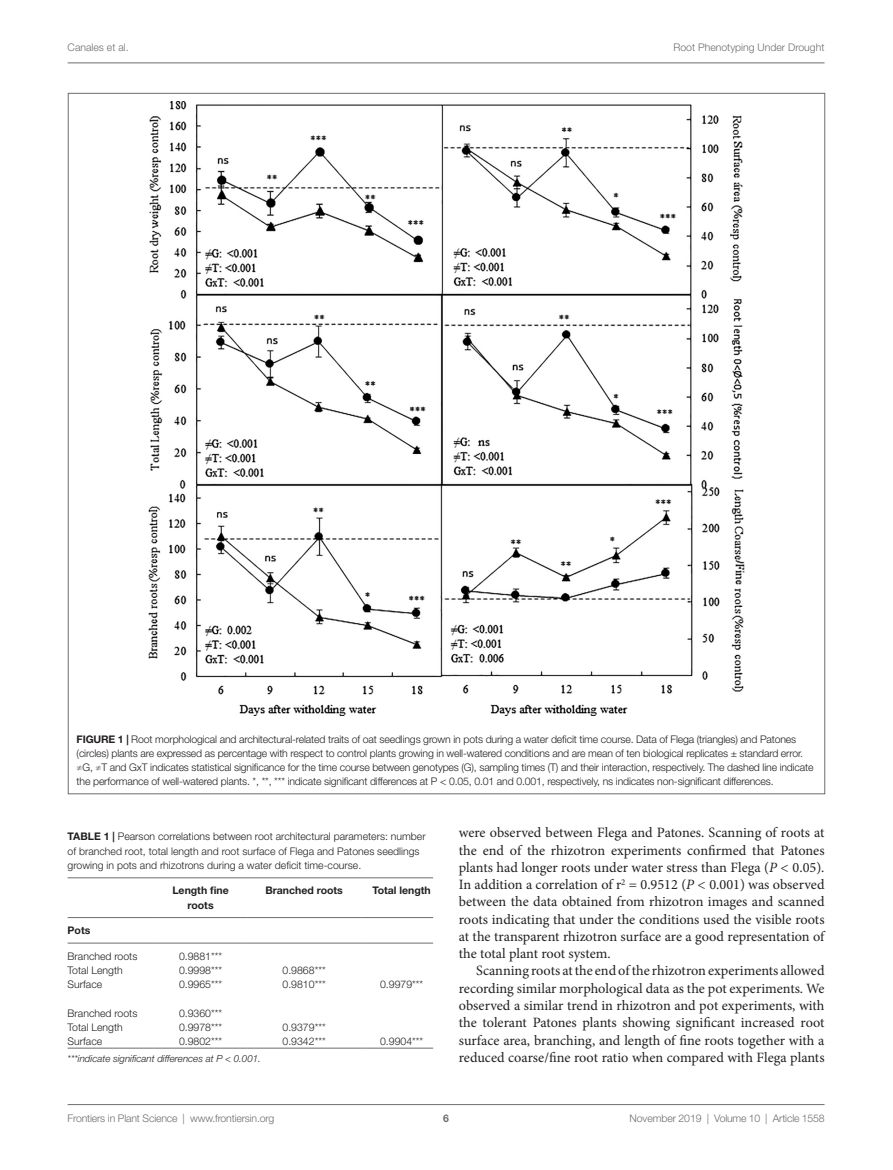
<style>
.page{position:relative;width:893px;height:1170px;background:#fff}
.page>*{position:absolute;margin:0;border:0;box-sizing:border-box;transform-origin:0 0}
.T{font:14.25px/17.2px "Minion Pro MTC";color:#231f20;text-align:justify}
.FC{font:300 10.5px/14.2px "Helvetica Neue LT Std";letter-spacing:-.015em;color:#231f20}
.TT{font:300 10.5px/14.2px "Helvetica Neue LT Std";color:#231f20}
.TB{font:300 10.5px "Helvetica Neue LT Std";color:#231f20}
.t1{font:300 10.5px "Helvetica Neue LT Std";letter-spacing:-.015em;color:#6c6d70}
.TCH{font:700 10.5px/14.2px "Helvetica Neue LT Std";color:#231f20;text-align:center}
.t2{font:700 10.5px "Helvetica Neue LT Std";color:#6c6d70}
.TFN{font:italic 300 9.75px "Helvetica Neue LT Std";color:#231f20}
.s1{font-weight:700}
.s2{font-style:italic}
</style>
<div class="page">
<hr style="left:68px;top:63px;width:756px;height:1px;background:#6c6d70">
<hr style="left:68px;top:1104px;width:756px;height:1px;background:#6c6d70">
<img style="left:149px;top:102px;width:595px;height:613px">
<hr style="left:68px;top:877px;width:86px;height:1px;background:#6c6d70">
<hr style="left:154px;top:877px;width:93px;height:1px;background:#6c6d70">
<hr style="left:247px;top:877px;width:114px;height:1px;background:#6c6d70">
<hr style="left:361px;top:877px;width:72px;height:1px;background:#6c6d70">
<hr style="left:68px;top:917px;width:86px;height:1px;background:#6c6d70">
<hr style="left:154px;top:917px;width:93px;height:1px;background:#6c6d70">
<hr style="left:247px;top:917px;width:114px;height:1px;background:#6c6d70">
<hr style="left:361px;top:917px;width:72px;height:1px;background:#6c6d70">
<hr style="left:68px;top:942px;width:86px;height:1px;background:#6c6d70">
<hr style="left:154px;top:942px;width:93px;height:1px;background:#6c6d70">
<hr style="left:247px;top:942px;width:114px;height:1px;background:#6c6d70">
<hr style="left:361px;top:942px;width:72px;height:1px;background:#6c6d70">
<hr style="left:68px;top:1047px;width:86px;height:1px;background:#6c6d70">
<hr style="left:154px;top:1047px;width:93px;height:1px;background:#6c6d70">
<hr style="left:247px;top:1047px;width:114px;height:1px;background:#6c6d70">
<hr style="left:361px;top:1047px;width:72px;height:1px;background:#6c6d70">
<p class="t1" style="left:68px;top:41px;width:63px">Canales et al.</p>
<p class="t1" style="left:673px;top:41px;width:153px">Root Phenotyping Under Drought</p>
<p class="FC" style="left:77px;top:732px;width:738px"><span class="s1">FIGURE 1 |</span> Root morphological and architectural-related traits of oat seedlings grown in pots during a water deficit time course. Data of Flega (triangles) and Patones (circles) plants are expressed as percentage with respect to control plants growing in well-watered conditions and are mean of ten biological replicates ± standard error. ≠G, ≠T and GxT indicates statistical significance for the time course between genotypes (G), sampling times (T) and their interaction, respectively. The dashed line indicate the performance of well-watered plants. *, **, *** indicate significant differences at P &lt; 0.05, 0.01 and 0.001, respectively, ns indicates non-significant differences.</p>
<p class="TT" style="left:68px;top:829px;width:360px"><span class="s1">TABLE 1 |</span> Pearson correlations between root architectural parameters: number of branched root, total length and root surface of Flega and Patones seedlings growing in pots and rhizotrons during a water deficit time-course.</p>
<p class="TCH" style="left:172px;top:884px;width:58px">Length fine roots</p>
<p class="TCH" style="left:265px;top:884px;width:79px">Branched roots</p>
<p class="TCH" style="left:372px;top:884px;width:60px">Total length</p>
<p class="TCH" style="left:68px;top:923px;width:24px">Pots</p>
<p class="TB" style="left:68px;top:949px;width:71px">Branched roots</p>
<p class="TB" style="left:179px;top:949px;width:45px">0.9881***</p>
<p class="TB" style="left:68px;top:963px;width:57px">Total Length</p>
<p class="TB" style="left:179px;top:963px;width:45px">0.9998***</p>
<p class="TB" style="left:283px;top:963px;width:45px">0.9868***</p>
<p class="TB" style="left:68px;top:977px;width:36px">Surface</p>
<p class="TB" style="left:179px;top:977px;width:45px">0.9965***</p>
<p class="TB" style="left:283px;top:977px;width:45px">0.9810***</p>
<p class="TB" style="left:380px;top:977px;width:45px">0.9979***</p>
<p class="TB" style="left:68px;top:1006px;width:71px">Branched roots</p>
<p class="TB" style="left:179px;top:1006px;width:45px">0.9360***</p>
<p class="TB" style="left:68px;top:1020px;width:57px">Total Length</p>
<p class="TB" style="left:179px;top:1020px;width:45px">0.9978***</p>
<p class="TB" style="left:283px;top:1020px;width:45px">0.9379***</p>
<p class="TB" style="left:68px;top:1034px;width:36px">Surface</p>
<p class="TB" style="left:179px;top:1034px;width:45px">0.9802***</p>
<p class="TB" style="left:283px;top:1034px;width:45px">0.9342***</p>
<p class="TB" style="left:380px;top:1034px;width:45px">0.9904***</p>
<p class="TFN" style="left:68px;top:1052px;width:195px">***indicate significant differences at P &lt; 0.001.</p>
<p class="T" style="left:459px;top:824px;width:367px">were observed between Flega and Patones. Scanning of roots at the end of the rhizotron experiments confirmed that Patones plants had longer roots under water stress than Flega (<span class="s2">P &lt;</span> 0.05).<br>In addition a correlation of r<sup>2</sup> = 0.9512 (<span class="s2">P &lt;</span> 0.001) was observed between the data obtained from rhizotron images and scanned roots indicating that under the conditions used the visible roots at the transparent rhizotron surface are a good representation of the total plant root system.</p>
<p class="T" style="left:459px;top:962px;width:367px;text-indent:17px">Scanning roots at the end of the rhizotron experiments allowed recording similar morphological data as the pot experiments. We observed a similar trend in rhizotron and pot experiments, with the tolerant Patones plants showing significant increased root surface area, branching, and length of fine roots together with a reduced coarse/fine root ratio when compared with Flega plants</p>
<p class="t1" style="left:68px;top:1111px;width:208px">Frontiers in Plant Science | www.frontiersin.org</p>
<p class="t1" style="left:629px;top:1111px;width:197px">November 2019 | Volume 10 | Article 1558</p>
<p class="t2" style="left:443px;top:1111px;width:7px">6</p>
</div>
